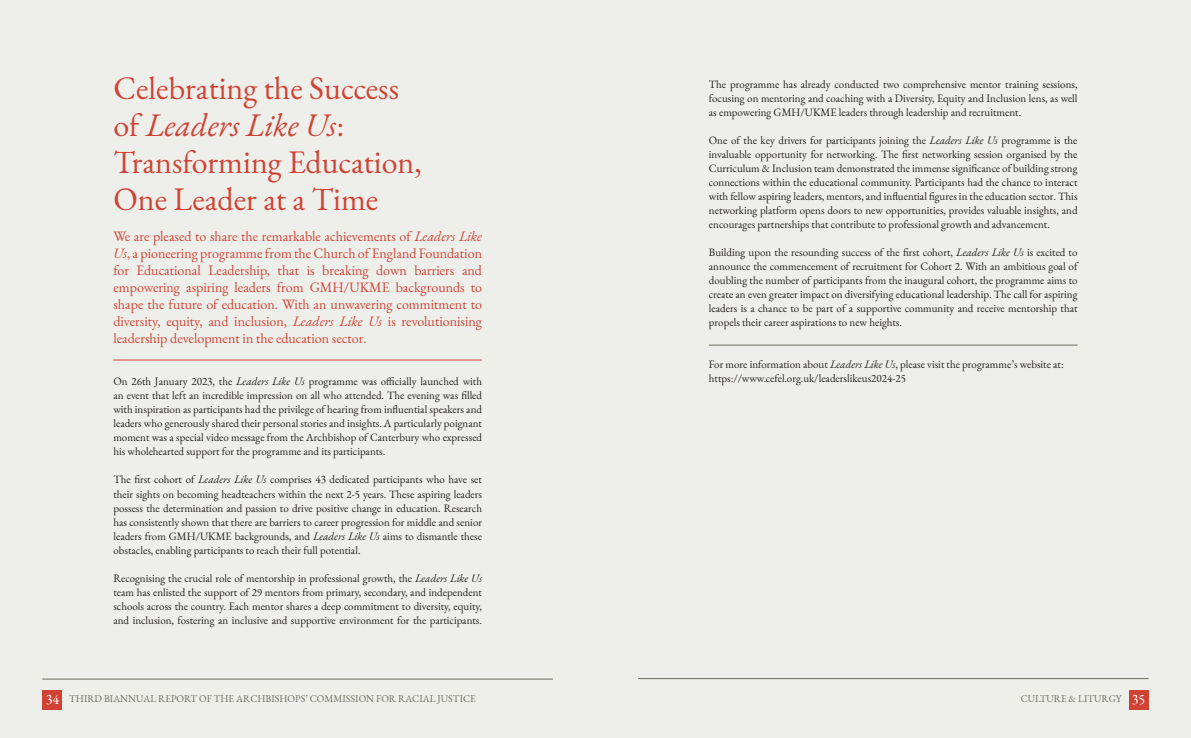
<style>
.page{position:relative;width:1191px;height:738px;background:#fff}
.page>*{position:absolute;margin:0;border:0;box-sizing:border-box;transform-origin:0 0}
.t1{font:32px/37px "EB Garamond";color:#d04234}
.t2{font:14px/17px "EB Garamond";color:#d04234;text-align:justify}
.t3{font:11px/14px "EB Garamond";color:#231f20;text-align:justify}
.t4{font:10px "EB Garamond";color:#6d6c61}
.s1{font-style:italic}
.s2{font-size:14px;color:#fff}
</style>
<div class="page">
<div style="left:595px;top:0;width:596px;height:737px;background:#eeefea"></div>
<hr style="left:638px;top:677px;width:510px;height:1px;background:#6d6c61">
<div style="left:1128px;top:689px;width:20px;height:20px;background:#d04234"></div>
<div style="left:0;top:0;width:595px;height:737px;background:#eeefea"></div>
<div style="left:43px;top:689px;width:19px;height:20px;background:#d04234"></div>
<hr style="left:42px;top:678px;width:511px;height:1px;background:#6d6c61">
<hr style="left:113px;top:359px;width:369px;height:1px;background:#d04234">
<hr style="left:709px;top:344px;width:368px;height:1px;background:#6d6c61">
<h1 class="t1" style="left:113px;top:70px;width:310px">Celebrating the Success of <span class="s1">Leaders Like Us</span>:<br>Transforming Education,<br>One Leader at a Time</h1>
<p class="t2" style="left:113px;top:228px;width:370px">We are pleased to share the remarkable achievements of <span class="s1">Leaders Like Us</span>, a pioneering programme from the Church of England Foundation for Educational Leadership, that is breaking down barriers and empowering aspiring leaders from GMH/UKME backgrounds to shape the future of education. With an unwavering commitment to diversity, equity, and inclusion, <span class="s1">Leaders Like Us</span> is revolutionising leadership development in the education sector.</p>
<p class="t3" style="left:113px;top:374px;width:370px">On 26th January 2023, the <span class="s1">Leaders Like Us</span> programme was officially launched with an event that left an incredible impression on all who attended. The evening was filled with inspiration as participants had the privilege of hearing from influential speakers and leaders who generously shared their personal stories and insights. A particularly poignant moment was a special video message from the Archbishop of Canterbury who expressed his wholehearted support for the programme and its participants.</p>
<p class="t3" style="left:113px;top:472px;width:370px">The first cohort of <span class="s1">Leaders Like Us</span> comprises 43 dedicated participants who have set their sights on becoming headteachers within the next 2-5 years. These aspiring leaders possess the determination and passion to drive positive change in education. Research has consistently shown that there are barriers to career progression for middle and senior leaders from GMH/UKME backgrounds, and <span class="s1">Leaders Like Us</span> aims to dismantle these obstacles, enabling participants to reach their full potential.</p>
<p class="t3" style="left:113px;top:570px;width:370px">Recognising the crucial role of mentorship in professional growth, the <span class="s1">Leaders Like Us </span>team has enlisted the support of 29 mentors from primary, secondary, and independent schools across the country. Each mentor shares a deep commitment to diversity, equity, and inclusion, fostering an inclusive and supportive environment for the participants.</p>
<p class="t3" style="left:709px;top:77px;width:370px">The programme has already conducted two comprehensive mentor training sessions, focusing on mentoring and coaching with a Diversity, Equity and Inclusion lens, as well as empowering GMH/UKME leaders through leadership and recruitment.</p>
<p class="t3" style="left:709px;top:133px;width:370px">One of the key drivers for participants joining the <span class="s1">Leaders Like Us</span> programme is the invaluable opportunity for networking. The first networking session organised by the Curriculum &amp; Inclusion team demonstrated the immense significance of building strong connections within the educational community. Participants had the chance to interact with fellow aspiring leaders, mentors, and influential figures in the education sector. This networking platform opens doors to new opportunities, provides valuable insights, and encourages partnerships that contribute to professional growth and advancement.</p>
<p class="t3" style="left:709px;top:245px;width:370px">Building upon the resounding success of the first cohort, <span class="s1">Leaders Like Us</span> is excited to announce the commencement of recruitment for Cohort 2. With an ambitious goal of doubling the number of participants from the inaugural cohort, the programme aims to create an even greater impact on diversifying educational leadership. The call for aspiring leaders is a chance to be part of a supportive community and receive mentorship that propels their career aspirations to new heights.</p>
<p class="t3" style="left:709px;top:357px;width:356px">For more information about <span class="s1">Leaders Like Us</span>, please visit the programme’s website at: https://www.cefel.org.uk/leaderslikeus2024-25</p>
<p class="t4" style="left:46px;top:692px;width:431px"><span class="s2">34</span> THIRD BIANNUAL REPORT OF THE ARCHBISHOPS’ COMMISSION FOR RACIAL JUSTICE</p>
<p class="t4" style="left:1020px;top:692px;width:126px">CULTURE &amp; LITURGY <span class="s2">35</span></p>
</div>
